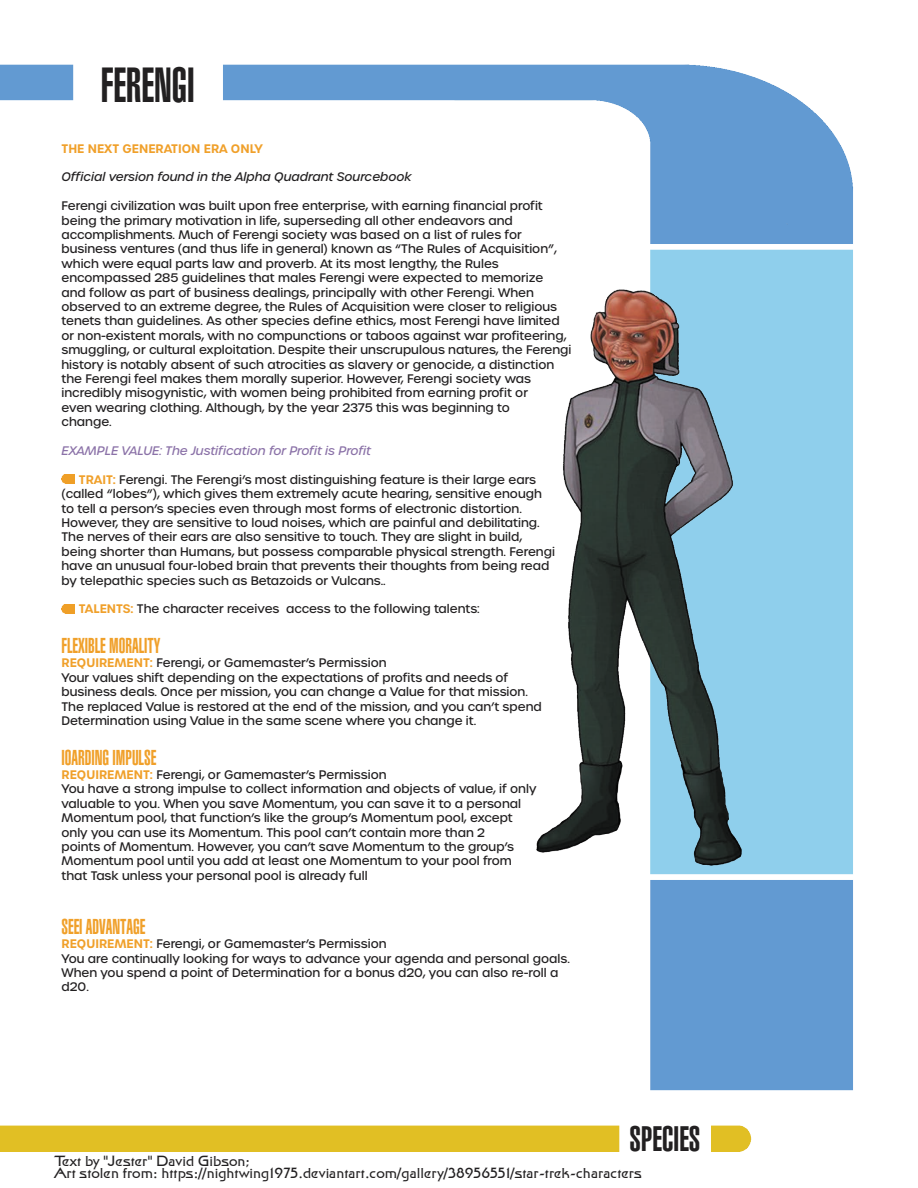
<style>
.page{position:relative;width:918px;height:1188px;background:#fff}
.page>*{position:absolute;margin:0;border:0;box-sizing:border-box;transform-origin:0 0}
.Species{font:ultra-condensed 48px "Context Ultra Condensed S Si";color:#222021;scale:.95 1}
.t1{font:ultra-condensed 34.5px "Context Ultra Condensed S Si";color:#222021}
.Talent{font:ultra-condensed 21px "Context Ultra Condensed S Si";color:#f0a02a;scale:.95 1}
.Legal{font:15px "Final Frontier";color:#222021}
.t2{font:500 12px/14.4px "Urbane";color:#222021}
.t3{font:italic 500 12px "Urbane";color:#222021}
.t4{font:italic 500 12px "Urbane";color:#8b72a8}
.t5{font:600 12px "Urbane";color:#f0a02a}
.s1{font-weight:600;color:#f0a02a}
</style>
<div class="page">
<img style="left:1px;top:64px;width:852px;height:1088px">
<svg style="left:62px;top:475px;width:13px;height:9px"></svg>
<svg style="left:62px;top:604px;width:13px;height:9px"></svg>
<img style="left:509px;top:197px;width:302px;height:694px">
<p class="Species" style="left:101px;top:57px;width:100px">FERENGI</p>
<p class="t5" style="left:62px;top:140px;width:203px">THE NEXT GENERATION ERA ONLY</p>
<p class="t3" style="left:62px;top:169px;width:352px">Official version found in the Alpha Quadrant Sourcebook</p>
<p class="t2" style="left:62px;top:199px;width:512px">Ferengi civilization was built upon free enterprise, with earning financial profit being the primary motivation in life, superseding all other endeavors and accomplishments. Much of Ferengi society was based on a list of rules for business ventures (and thus life in general) known as “The Rules of Acquisition”, which were equal parts law and proverb. At its most lengthy, the Rules encompassed 285 guidelines that males Ferengi were expected to memorize<br>and follow as part of business dealings, principally with other Ferengi. When observed to an extreme degree, the Rules of Acquisition were closer to religious tenets than guidelines. As other species define ethics, most Ferengi have limited or non-existent morals, with no compunctions or taboos against war profiteering, smuggling, or cultural exploitation. Despite their unscrupulous natures, the Ferengi history is notably absent of such atrocities as slavery or genocide, a distinction the Ferengi feel makes them morally superior. However, Ferengi society was incredibly misogynistic, with women being prohibited from earning profit or<br>even wearing clothing. Although, by the year 2375 this was beginning to<br>change.</p>
<p class="t4" style="left:62px;top:443px;width:311px">EXAMPLE VALUE: The Justification for Profit is Profit</p>
<p class="t2" style="left:62px;top:472px;width:495px;text-indent:17px"><span class="s1">TRAIT:</span> Ferengi. The Ferengi’s most distinguishing feature is their large ears (called “lobes”), which gives them extremely acute hearing, sensitive enough to tell a person’s species even through most forms of electronic distortion.<br>However, they are sensitive to loud noises, which are painful and debilitating.<br>The nerves of their ears are also sensitive to touch. They are slight in build, being shorter than Humans, but possess comparable physical strength. Ferengi have an unusual four-lobed brain that prevents their thoughts from being read by telepathic species such as Betazoids or Vulcans..</p>
<p class="t2" style="left:79px;top:602px;width:402px"><span class="s1">TALENTS:</span> The character receives access to the following talents:</p>
<p class="Talent" style="left:62px;top:633px;width:106px">FLEXIBLE MORALITY</p>
<p class="t2" style="left:62px;top:656px;width:327px"><span class="s1">REQUIREMENT:</span> Ferengi, or Gamemaster’s Permission</p>
<p class="t2" style="left:62px;top:670px;width:482px">Your values shift depending on the expectations of profits and needs of business deals. Once per mission, you can change a Value for that mission.<br>The replaced Value is restored at the end of the mission, and you can’t spend Determination using Value in the same scene where you change it.</p>
<p class="Talent" style="left:62px;top:745px;width:101px">IOARDING IMPULSE</p>
<p class="t2" style="left:62px;top:768px;width:327px"><span class="s1">REQUIREMENT:</span> Ferengi, or Gamemaster’s Permission</p>
<p class="t2" style="left:62px;top:782px;width:476px">You have a strong impulse to collect information and objects of value, if only valuable to you. When you save Momentum, you can save it to a personal Momentum pool, that function’s like the group’s Momentum pool, except only you can use its Momentum. This pool can’t contain more than 2<br>points of Momentum. However, you can’t save Momentum to the group’s Momentum pool until you add at least one Momentum to your pool from that Task unless your personal pool is already full</p>
<p class="Talent" style="left:62px;top:914px;width:90px">SEEI ADVANTAGE</p>
<p class="t2" style="left:62px;top:937px;width:327px"><span class="s1">REQUIREMENT:</span> Ferengi, or Gamemaster’s Permission</p>
<p class="t2" style="left:62px;top:951px;width:510px">You are continually looking for ways to advance your agenda and personal goals.<br>When you spend a point of Determination for a bonus d20, you can also re-roll a d20.</p>
<h2 class="t1" style="left:630px;top:1119px;width:72px">SPECIES</h2>
<p class="Legal" style="left:54px;top:1154px;width:198px">Text by "Jester" David Gibson;</p>
<p class="Legal" style="left:54px;top:1166px;width:590px">Art stolen from: https://nightwing1975.deviantart.com/gallery/38956551/star-trek-characters</p>
</div>
